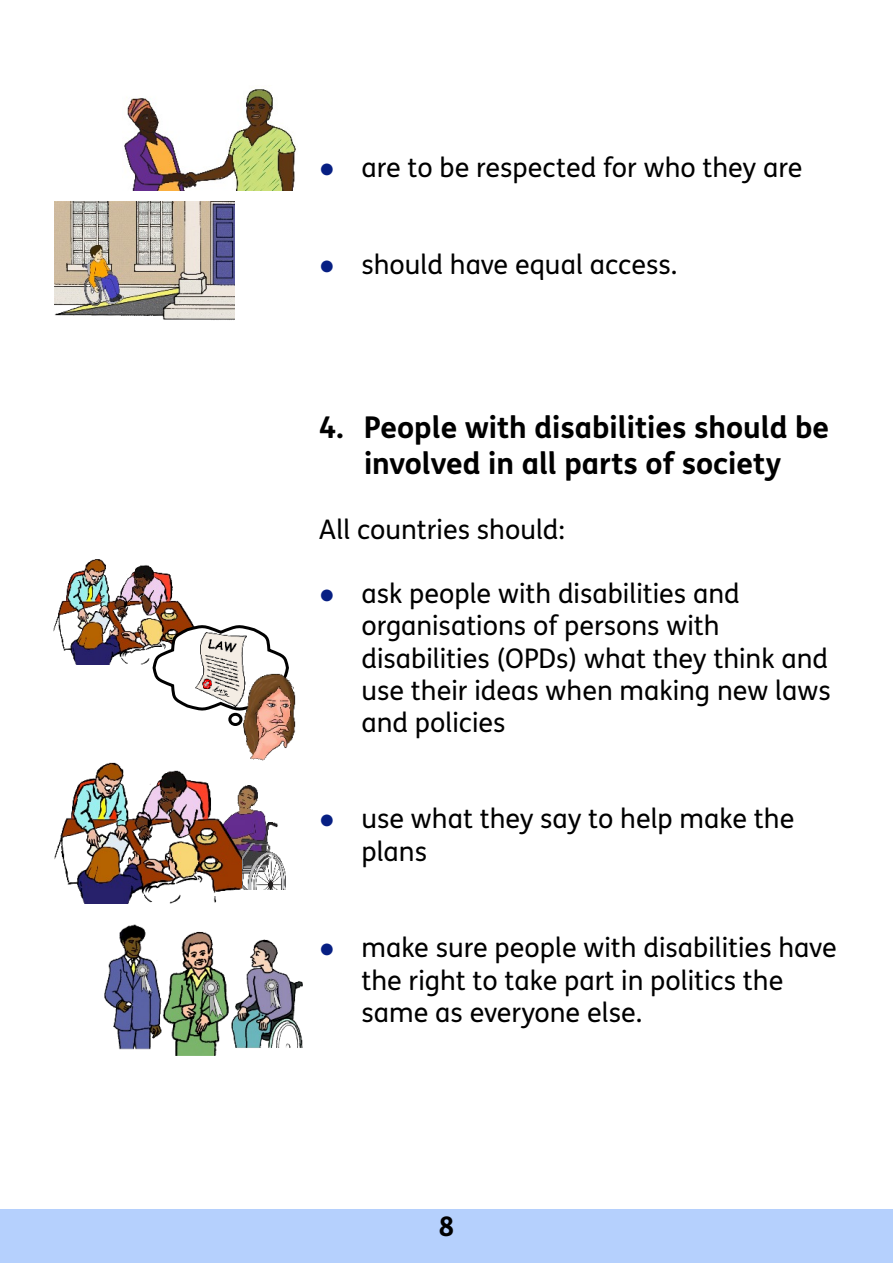
<style>
.page{position:relative;width:893px;height:1263px;background:#fff}
.page>*{position:absolute;margin:0;border:0;box-sizing:border-box;transform-origin:0 0}
.t1{font:700 30px/35.7px "FS Me";color:#000;text-align:center}
.t2{font:27px/32.2px "FS Me";color:#000}
.t3{font:700 27px "FS Me";color:#000}
.s1{font-family:"Times New Roman";color:#071f83}
</style>
<div class="page">
<div style="left:0;top:1209px;width:893px;height:54px;background:#b5d0fd"></div>
<img style="left:242px;top:785px;width:44px;height:104px">
<img style="left:124px;top:89px;width:172px;height:101px">
<img style="left:54px;top:201px;width:180px;height:119px">
<img style="left:104px;top:924px;width:199px;height:131px">
<img style="left:54px;top:762px;width:188px;height:141px">
<img style="left:54px;top:559px;width:140px;height:106px">
<svg style="left:151px;top:625px;width:138px;height:101px"></svg>
<img style="left:195px;top:632px;width:51px;height:75px">
<img style="left:241px;top:666px;width:55px;height:95px">
<p class="t2" style="left:319px;top:154px;width:485px"><span class="s1">●</span> are to be respected for who they are</p>
<p class="t2" style="left:319px;top:251px;width:360px"><span class="s1">●</span> should have equal access.</p>
<h3 class="t1" style="left:319px;top:412px;width:512px">4. People with disabilities should be involved in all parts of society</h3>
<p class="t2" style="left:319px;top:516px;width:248px">All countries should:</p>
<p class="t2" style="left:361px;top:580px;width:471px;text-indent:-43px"><span class="s1">●</span> ask people with disabilities and organisations of persons with disabilities (OPDs) what they think and use their ideas when making new laws and policies</p>
<p class="t2" style="left:361px;top:805px;width:434px;text-indent:-43px"><span class="s1">●</span> use what they say to help make the plans</p>
<p class="t2" style="left:361px;top:934px;width:477px;text-indent:-43px"><span class="s1">●</span> make sure people with disabilities have the right to take part in politics the same as everyone else.</p>
<p class="t3" style="left:438px;top:1216px;width:17px">8</p>
</div>
